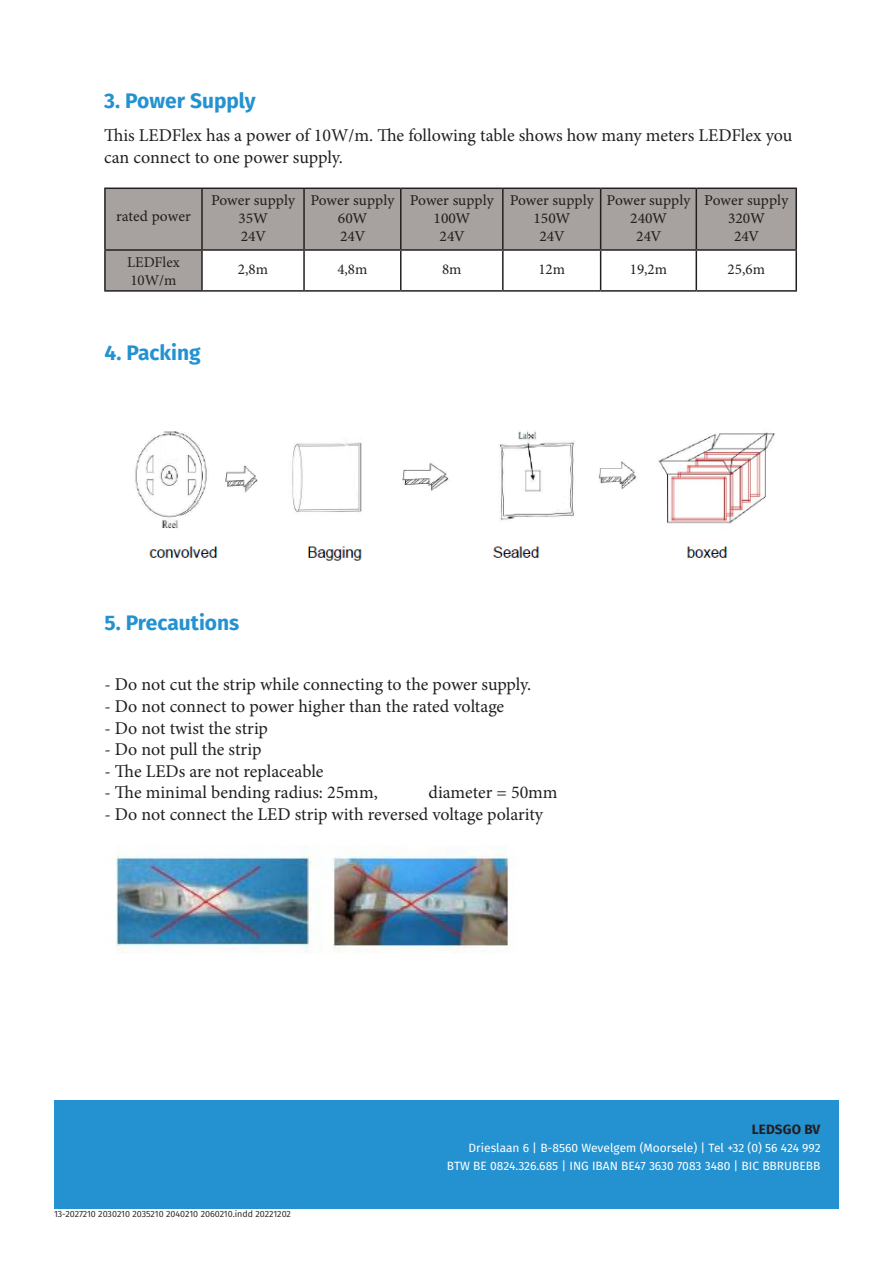
<style>
.page{position:relative;width:893px;height:1263px;background:#fff}
.page>*{position:absolute;margin:0;border:0;box-sizing:border-box;transform-origin:0 0}
.Subtitle{font:700 21px "Fira Sans";color:#2492d1}
.t1{font:18px/21.6px "Minion Pro";color:#231f20}
.t2{font:15px "Minion Variable Concept";color:#231f20}
.t3{font:15px "Minion Pro";color:#231f20}
.Alineastijl_1{font:700 13.5px "Fira Sans";letter-spacing:.01em;color:#231f20}
.Box_Header_Text{font:12px "Fira Sans";color:#fff}
.t4{font:9px "Fira Sans";color:#231f20}
</style>
<div class="page">
<div style="left:54px;top:1100px;width:785px;height:109px;background:#2492d1"></div>
<img style="left:116px;top:845px;width:392px;height:108px">
<img style="left:135px;top:431px;width:640px;height:130px">
<svg style="left:106px;top:189px;width:689px;height:101px;fill:#a7a2a0"></svg>
<hr style="left:104px;top:188px;width:98px;height:1px;background:#231f20">
<hr style="left:104px;top:189px;width:2px;height:60px;background:#231f20">
<hr style="left:202px;top:188px;width:102px;height:1px;background:#231f20">
<hr style="left:201px;top:189px;width:2px;height:60px;background:#231f20">
<hr style="left:304px;top:188px;width:97px;height:1px;background:#231f20">
<hr style="left:303px;top:189px;width:2px;height:60px;background:#231f20">
<hr style="left:401px;top:188px;width:102px;height:1px;background:#231f20">
<hr style="left:400px;top:189px;width:1px;height:60px;background:#231f20">
<hr style="left:503px;top:188px;width:98px;height:1px;background:#231f20">
<hr style="left:502px;top:189px;width:2px;height:60px;background:#231f20">
<hr style="left:601px;top:188px;width:95px;height:1px;background:#231f20">
<hr style="left:600px;top:189px;width:1px;height:60px;background:#231f20">
<hr style="left:696px;top:188px;width:101px;height:1px;background:#231f20">
<hr style="left:696px;top:189px;width:1px;height:60px;background:#231f20">
<hr style="left:795px;top:189px;width:2px;height:60px;background:#231f20">
<hr style="left:104px;top:249px;width:98px;height:2px;background:#231f20">
<hr style="left:104px;top:251px;width:2px;height:39px;background:#231f20">
<hr style="left:202px;top:249px;width:102px;height:2px;background:#231f20">
<hr style="left:201px;top:251px;width:2px;height:39px;background:#231f20">
<hr style="left:304px;top:249px;width:97px;height:2px;background:#231f20">
<hr style="left:303px;top:251px;width:2px;height:39px;background:#231f20">
<hr style="left:401px;top:249px;width:102px;height:2px;background:#231f20">
<hr style="left:400px;top:251px;width:1px;height:39px;background:#231f20">
<hr style="left:503px;top:249px;width:98px;height:2px;background:#231f20">
<hr style="left:502px;top:251px;width:2px;height:39px;background:#231f20">
<hr style="left:601px;top:249px;width:95px;height:2px;background:#231f20">
<hr style="left:600px;top:251px;width:1px;height:39px;background:#231f20">
<hr style="left:696px;top:249px;width:101px;height:2px;background:#231f20">
<hr style="left:696px;top:251px;width:1px;height:39px;background:#231f20">
<hr style="left:795px;top:251px;width:2px;height:39px;background:#231f20">
<hr style="left:104px;top:290px;width:98px;height:2px;background:#231f20">
<hr style="left:202px;top:290px;width:102px;height:2px;background:#231f20">
<hr style="left:304px;top:290px;width:97px;height:2px;background:#231f20">
<hr style="left:401px;top:290px;width:102px;height:2px;background:#231f20">
<hr style="left:503px;top:290px;width:98px;height:2px;background:#231f20">
<hr style="left:601px;top:290px;width:95px;height:2px;background:#231f20">
<hr style="left:696px;top:290px;width:101px;height:2px;background:#231f20">
<p class="Subtitle" style="left:104px;top:83px;width:153px">3. Power Supply</p>
<p class="t1" style="left:104px;top:125px;width:690px">This LEDFlex has a power of 10W/m. The following table shows how many meters LEDFlex you can connect to one power supply.</p>
<p class="t2" style="left:116px;top:206px;width:76px">rated power</p>
<p class="t3" style="left:127px;top:252px;width:54px">LEDFlex</p>
<p class="t3" style="left:130px;top:270px;width:48px">10W/m</p>
<p class="t2" style="left:211px;top:190px;width:85px">Power supply</p>
<p class="t2" style="left:239px;top:208px;width:30px">35W</p>
<p class="t2" style="left:241px;top:226px;width:26px">24V</p>
<p class="t2" style="left:310px;top:190px;width:85px">Power supply</p>
<p class="t2" style="left:338px;top:208px;width:30px">60W</p>
<p class="t2" style="left:340px;top:226px;width:26px">24V</p>
<p class="t2" style="left:410px;top:190px;width:85px">Power supply</p>
<p class="t2" style="left:434px;top:208px;width:38px">100W</p>
<p class="t2" style="left:440px;top:226px;width:26px">24V</p>
<p class="t2" style="left:510px;top:190px;width:85px">Power supply</p>
<p class="t2" style="left:533px;top:208px;width:38px">150W</p>
<p class="t2" style="left:539px;top:226px;width:26px">24V</p>
<p class="t2" style="left:607px;top:190px;width:85px">Power supply</p>
<p class="t2" style="left:630px;top:208px;width:38px">240W</p>
<p class="t2" style="left:636px;top:226px;width:26px">24V</p>
<p class="t2" style="left:704px;top:190px;width:85px">Power supply</p>
<p class="t2" style="left:728px;top:208px;width:38px">320W</p>
<p class="t2" style="left:734px;top:226px;width:26px">24V</p>
<p class="t3" style="left:238px;top:260px;width:32px">2,8m</p>
<p class="t3" style="left:337px;top:260px;width:32px">4,8m</p>
<p class="t3" style="left:442px;top:260px;width:21px">8m</p>
<p class="t3" style="left:538px;top:260px;width:28px">12m</p>
<p class="t3" style="left:630px;top:260px;width:39px">19,2m</p>
<p class="t3" style="left:728px;top:260px;width:39px">25,6m</p>
<p class="Subtitle" style="left:104px;top:335px;width:98px">4. Packing</p>
<p class="Subtitle" style="left:104px;top:605px;width:136px">5. Precautions</p>
<p class="t1" style="left:104px;top:674px;width:428px">- Do not cut the strip while connecting to the power supply.</p>
<p class="t1" style="left:104px;top:695px;width:401px">- Do not connect to power higher than the rated voltage</p>
<p class="t1" style="left:104px;top:717px;width:165px">- Do not twist the strip</p>
<p class="t1" style="left:104px;top:739px;width:158px">- Do not pull the strip</p>
<p class="t1" style="left:104px;top:760px;width:221px">- The LEDs are not replaceable</p>
<p class="t1" style="left:104px;top:782px;width:275px">- The minimal bending radius: 25mm,</p>
<p class="t1" style="left:428px;top:782px;width:131px">diameter = 50mm</p>
<p class="t1" style="left:104px;top:803px;width:440px">- Do not connect the LED strip with reversed voltage polarity</p>
<p class="t4" style="left:54px;top:1207px;width:238px">13-2027210 2030210 2035210 2040210 2060210.indd 20221202</p>
<p class="Alineastijl_1" style="left:752px;top:1118px;width:70px">LEDSGO BV</p>
<p class="Box_Header_Text" style="left:468px;top:1139px;width:354px">Drieslaan 6 | B-8560 Wevelgem (Moorsele) | Tel +32 (0) 56 424 992</p>
<p class="Box_Header_Text" style="left:447px;top:1157px;width:375px">BTW BE 0824.326.685 | ING IBAN BE47 3630 7083 3480 | BIC BBRUBEBB</p>
</div>
